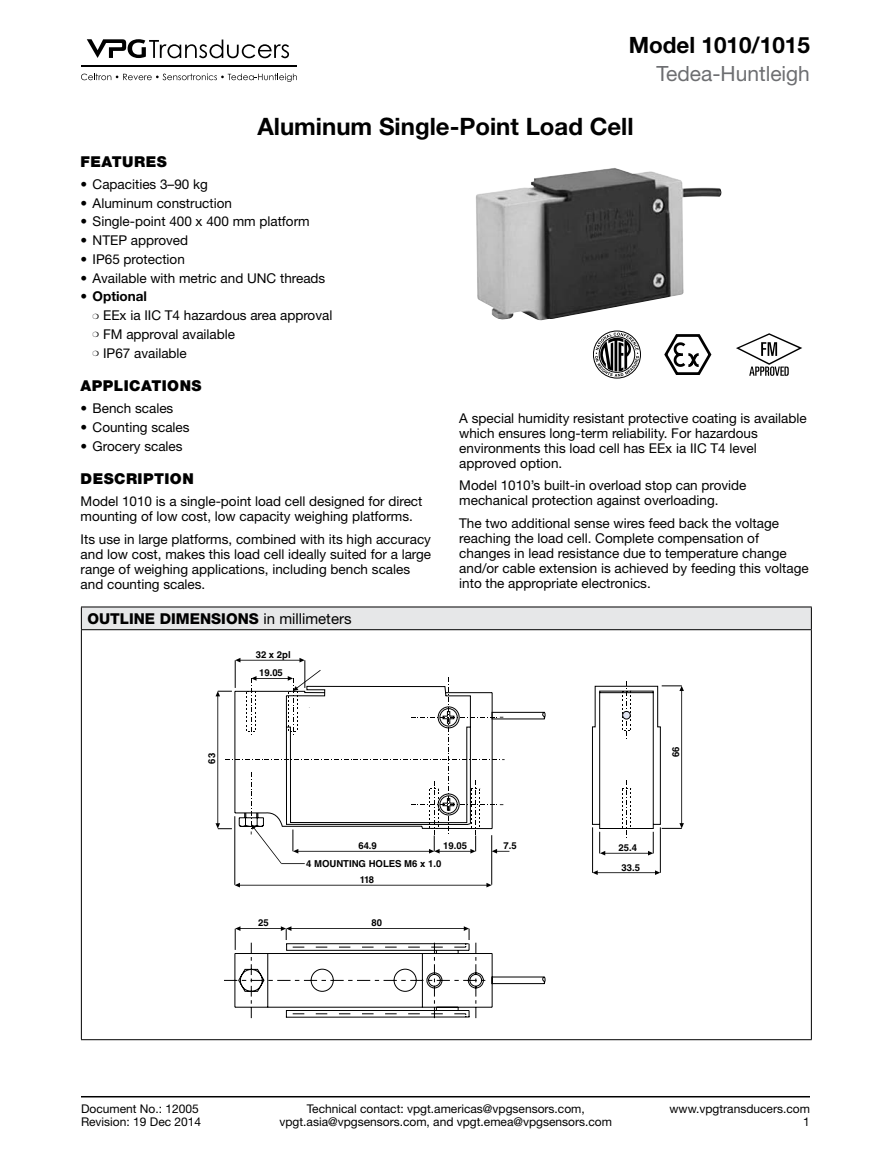
<style>
.page{position:relative;width:891px;height:1175px;background:#fff}
.page>*{position:absolute;margin:0;border:0;box-sizing:border-box;transform-origin:0 0}
.Datasheet_Title{font:700 24px "Helvetica Neue LT Std";color:#000}
.Part_Model_Number_Ri{font:700 22.5px "Helvetica Neue LT Std";color:#000}
.t1{font:21px "Helvetica Neue LT Std";color:#6d6e71}
.Body_Heading{font:900 15px "Helvetica Neue LT Std";letter-spacing:.03em;color:#000}
.Table_Heading{font:800 15px "Helvetica Neue LT Std";color:#000}
.Body_Text{font:13.5px/15px "Helvetica Neue LT Std";color:#000}
.t2{font:700 13.5px "Helvetica Neue LT Std";color:#000}
.Footer_Right{font:12px/13.5px "Helvetica Neue LT Std";color:#000;text-align:center}
.Rev-Date-Left{font:12px "Helvetica Neue LT Std";color:#000}
.Document_Number_Left{font:12px "Helvetica Neue LT Std";color:#000}
.t3{font:700 9.6px/19.4px "Helvetica";color:#000;text-align:center}
.s1{font-weight:400}
</style>
<div class="page">
<hr style="left:81px;top:1096px;width:729px;height:1px;background:#000">
<svg style="left:87px;top:39px;width:202px;height:19px"></svg>
<svg style="left:81px;top:73px;width:216px;height:9px"></svg>
<hr style="left:81px;top:65px;width:216px;height:1px;background:#000">
<div style="left:81px;top:607px;width:730px;height:22px;background:#e6e7e8"></div>
<hr style="left:811px;top:630px;width:1px;height:409px;background:#000">
<svg style="left:811px;top:607px;width:1px;height:22px"></svg>
<hr style="left:81px;top:630px;width:1px;height:409px;background:#000">
<hr style="left:81px;top:606px;width:731px;height:1px;background:#000">
<svg style="left:81px;top:607px;width:1px;height:22px"></svg>
<hr style="left:81px;top:629px;width:731px;height:1px;background:#000">
<hr style="left:81px;top:1039px;width:731px;height:1px;background:#000">
<hr style="left:592px;top:827px;width:1px;height:45px;background:#000">
<hr style="left:660px;top:827px;width:1px;height:45px;background:#000">
<svg style="left:592px;top:681px;width:92px;height:174px"></svg>
<svg style="left:592px;top:870px;width:68px;height:5px"></svg>
<svg style="left:224px;top:926px;width:322px;height:92px"></svg>
<svg style="left:235px;top:882px;width:257px;height:5px"></svg>
<svg style="left:216px;top:658px;width:330px;height:206px"></svg>
<img style="left:476px;top:168px;width:246px;height:153px">
<svg style="left:736px;top:333px;width:66px;height:43px"></svg>
<div style="left:593px;top:331px;width:48px;height:47px;border:1px solid #000;border-radius:50%"></div>
<svg style="left:595px;top:332px;width:44px;height:45px"></svg>
<svg style="left:664px;top:334px;width:48px;height:41px"></svg>
<p class="Part_Model_Number_Ri" style="left:629px;top:31px;width:183px">Model 1010/1015</p>
<p class="Datasheet_Title" style="left:257px;top:112px;width:378px">Aluminum Single-Point Load Cell</p>
<h3 class="t1" style="left:656px;top:61px;width:155px">Tedea-Huntleigh</h3>
<p class="Body_Heading" style="left:81px;top:153px;width:88px">FEATURES</p>
<p class="Body_Text" style="left:81px;top:176px;width:129px">• Capacities 3–90 kg</p>
<p class="Body_Text" style="left:81px;top:195px;width:153px">• Aluminum construction</p>
<p class="Body_Text" style="left:81px;top:214px;width:231px">• Single-point 400 x 400 mm platform</p>
<p class="Body_Text" style="left:81px;top:233px;width:109px">• NTEP approved</p>
<p class="Body_Text" style="left:81px;top:251px;width:106px">• IP65 protection</p>
<p class="Body_Text" style="left:81px;top:270px;width:246px">• Available with metric and UNC threads</p>
<p class="t2" style="left:81px;top:288px;width:68px"><span class="s1">•</span> Optional</p>
<p class="Body_Text" style="left:93px;top:308px;width:241px">❍ EEx ia IIC T4 hazardous area approval</p>
<p class="Body_Text" style="left:93px;top:326px;width:144px">❍ FM approval available</p>
<p class="Body_Text" style="left:93px;top:345px;width:96px">❍ IP67 available</p>
<p class="Body_Heading" style="left:81px;top:377px;width:122px">APPLICATIONS</p>
<p class="Body_Text" style="left:81px;top:401px;width:94px">• Bench scales</p>
<p class="Body_Text" style="left:81px;top:419px;width:111px">• Counting scales</p>
<p class="Body_Text" style="left:81px;top:438px;width:103px">• Grocery scales</p>
<p class="Body_Heading" style="left:81px;top:470px;width:115px">DESCRIPTION</p>
<p class="Body_Text" style="left:81px;top:494px;width:343px">Model 1010 is a single-point load cell designed for direct mounting of low cost, low capacity weighing platforms.</p>
<p class="Body_Text" style="left:81px;top:531px;width:352px">Its use in large platforms, combined with its high accuracy and low cost, makes this load cell ideally suited for a large range of weighing applications, including bench scales and counting scales.</p>
<p class="Table_Heading" style="left:87px;top:609px;width:266px">OUTLINE DIMENSIONS <span class="s1">in millimeters</span></p>
<p class="t3" style="left:256px;top:644px;width:36px">32 x 2pl</p>
<p class="t3" style="left:202px;top:763px;width:12px;rotate:-90deg">63</p>
<p class="t3" style="left:259px;top:663px;width:25px">19.05</p>
<p class="Body_Text" style="left:459px;top:410px;width:349px">A special humidity resistant protective coating is available which ensures long-term reliability. For hazardous environments this load cell has EEx ia IIC T4 level approved option.</p>
<p class="Body_Text" style="left:459px;top:478px;width:289px">Model 1010’s built-in overload stop can provide mechanical protection against overloading.</p>
<p class="Body_Text" style="left:459px;top:515px;width:351px">The two additional sense wires feed back the voltage reaching the load cell. Complete compensation of changes in lead resistance due to temperature change and/or cable extension is achieved by feeding this voltage into the appropriate electronics.</p>
<p class="t3" style="left:666px;top:757px;width:12px;rotate:-90deg">66</p>
<p class="t3" style="left:358px;top:835px;width:20px">64.9</p>
<p class="t3" style="left:443px;top:836px;width:25px">19.05</p>
<p class="t3" style="left:360px;top:870px;width:16px">118</p>
<p class="t3" style="left:306px;top:854px;width:137px">4 MOUNTING HOLES M6 x 1.0</p>
<p class="t3" style="left:258px;top:913px;width:12px">25</p>
<p class="t3" style="left:372px;top:913px;width:12px">80</p>
<p class="t3" style="left:504px;top:836px;width:15px">7.5</p>
<p class="t3" style="left:618px;top:838px;width:23px">25.4<br>33.5</p>
<p class="Document_Number_Left" style="left:81px;top:1101px;width:119px">Document No.: 12005</p>
<p class="Rev-Date-Left" style="left:81px;top:1114px;width:122px">Revision: 19 Dec 2014</p>
<p class="Footer_Right" style="left:279px;top:1101px;width:334px">Technical contact: vpgt.americas@vpgsensors.com, vpgt.asia@vpgsensors.com, and vpgt.emea@vpgsensors.com</p>
<p class="Footer_Right" style="left:670px;top:1101px;width:142px">www.vpgtransducers.com</p>
<p class="Footer_Right" style="left:803px;top:1115px;width:8px">1</p>
</div>
